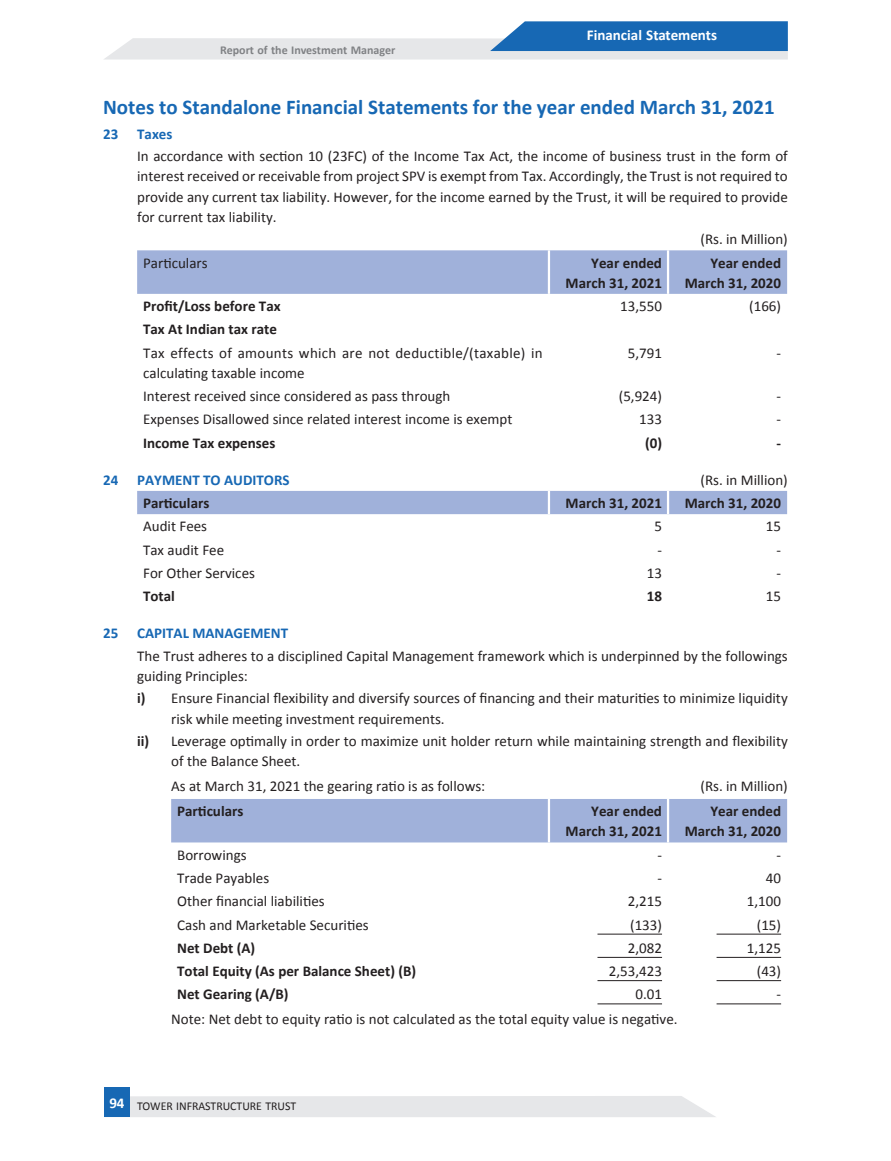
<style>
.page{position:relative;width:891px;height:1161px;background:#fff}
.page>*{position:absolute;margin:0;border:0;box-sizing:border-box;transform-origin:0 0}
.t1{font:700 21px "Calibri";color:#1768b4}
.t2{font:15px/20.2px "Calibri";color:#231f20}
.t3{font:700 15px "Calibri";color:#231f20}
.t4{font:15px/20.2px "Calibri";letter-spacing:.02em;color:#231f20}
.t5{font:700 15px "Calibri";color:#1768b4}
.t6{font:700 15px "Calibri";color:#fff}
.t7{font:700 12px "Calibri";color:#808285}
.t8{font:12px "Calibri";color:#231f20}
.s1{font-weight:700}
</style>
<div class="page">
<div style="left:130px;top:1096px;width:586px;height:21px;background:#e6e7e9"></div>
<div style="left:104px;top:1087px;width:26px;height:30px;background:#1768b4"></div>
<svg style="left:104px;top:21px;width:684px;height:39px"></svg>
<div style="left:137px;top:250px;width:650px;height:44px;background:#a0b1da"></div>
<hr style="left:548px;top:250px;width:2px;height:44px;background:#fff">
<hr style="left:667px;top:250px;width:2px;height:44px;background:#fff">
<div style="left:137px;top:491px;width:650px;height:23px;background:#a0b1da"></div>
<hr style="left:548px;top:491px;width:2px;height:23px;background:#fff">
<hr style="left:667px;top:491px;width:2px;height:23px;background:#fff">
<div style="left:171px;top:799px;width:616px;height:43px;background:#a0b1da"></div>
<hr style="left:548px;top:799px;width:2px;height:43px;background:#fff">
<hr style="left:667px;top:799px;width:2px;height:43px;background:#fff">
<hr style="left:597px;top:934px;width:65px;height:1px;background:#231f20">
<hr style="left:716px;top:934px;width:65px;height:1px;background:#231f20">
<hr style="left:597px;top:957px;width:65px;height:1px;background:#231f20">
<hr style="left:716px;top:957px;width:65px;height:1px;background:#231f20">
<hr style="left:597px;top:980px;width:65px;height:1px;background:#231f20">
<hr style="left:716px;top:980px;width:65px;height:1px;background:#231f20">
<hr style="left:597px;top:1003px;width:65px;height:1px;background:#231f20">
<hr style="left:716px;top:1003px;width:65px;height:1px;background:#231f20">
<p class="t7" style="left:220px;top:42px;width:177px">Report of the Investment Manager</p>
<p class="t6" style="left:587px;top:26px;width:132px">Financial Statements</p>
<p class="t1" style="left:103px;top:94px;width:673px">Notes to Standalone Financial Statements for the year ended March 31, 2021</p>
<p class="t5" style="left:103px;top:125px;width:17px">23</p>
<p class="t5" style="left:137px;top:125px;width:37px">Taxes</p>
<p class="t2" style="left:137px;top:145px;width:652px;text-align:justify">In accordance with section 10 (23FC) of the Income Tax Act, the income of business trust in the form of interest received or receivable from project SPV is exempt from Tax. Accordingly, the Trust is not required to provide any current tax liability. However, for the income earned by the Trust, it will be required to provide for current tax liability.</p>
<p class="t2" style="left:700px;top:229px;width:89px">(Rs. in Million)</p>
<p class="t2" style="left:143px;top:252px;width:66px">Particulars</p>
<p class="t3" style="left:591px;top:253px;width:72px">Year ended</p>
<p class="t3" style="left:565px;top:274px;width:98px">March 31, 2021</p>
<p class="t3" style="left:710px;top:253px;width:72px">Year ended</p>
<p class="t3" style="left:685px;top:274px;width:98px">March 31, 2020</p>
<p class="t3" style="left:143px;top:297px;width:139px">Profit/Loss before Tax</p>
<p class="t2" style="left:620px;top:295px;width:43px">13,550</p>
<p class="t2" style="left:749px;top:295px;width:33px">(166)</p>
<p class="t3" style="left:143px;top:320px;width:135px">Tax At Indian tax rate</p>
<p class="t4" style="left:143px;top:342px;width:401px">Tax effects of amounts which are not deductible/(taxable) in calculating taxable income</p>
<p class="t2" style="left:628px;top:342px;width:36px">5,791</p>
<p class="t2" style="left:776px;top:342px;width:6px">-</p>
<p class="t2" style="left:143px;top:385px;width:309px">Interest received since considered as pass through</p>
<p class="t2" style="left:619px;top:385px;width:45px">(5,924)</p>
<p class="t2" style="left:776px;top:385px;width:6px">-</p>
<p class="t2" style="left:143px;top:409px;width:371px">Expenses Disallowed since related interest income is exempt</p>
<p class="t2" style="left:639px;top:409px;width:24px">133</p>
<p class="t2" style="left:776px;top:409px;width:6px">-</p>
<p class="t3" style="left:143px;top:433px;width:134px">Income Tax expenses</p>
<p class="t3" style="left:645px;top:433px;width:18px">(0)</p>
<p class="t3" style="left:776px;top:433px;width:6px">-</p>
<p class="t5" style="left:103px;top:471px;width:17px">24</p>
<p class="t5" style="left:137px;top:471px;width:154px">PAYMENT TO AUDITORS</p>
<p class="t2" style="left:700px;top:469px;width:89px">(Rs. in Million)</p>
<p class="t3" style="left:143px;top:494px;width:68px">Particulars</p>
<p class="t3" style="left:565px;top:494px;width:98px">March 31, 2021</p>
<p class="t3" style="left:685px;top:494px;width:98px">March 31, 2020</p>
<p class="t2" style="left:143px;top:516px;width:65px">Audit Fees</p>
<p class="t2" style="left:654px;top:516px;width:9px">5</p>
<p class="t2" style="left:766px;top:516px;width:17px">15</p>
<p class="t2" style="left:143px;top:539px;width:82px">Tax audit Fee</p>
<p class="t2" style="left:657px;top:539px;width:6px">-</p>
<p class="t2" style="left:776px;top:539px;width:6px">-</p>
<p class="t2" style="left:143px;top:562px;width:113px">For Other Services</p>
<p class="t2" style="left:647px;top:562px;width:17px">13</p>
<p class="t2" style="left:776px;top:562px;width:6px">-</p>
<p class="t3" style="left:143px;top:587px;width:33px">Total</p>
<p class="t3" style="left:647px;top:587px;width:17px">18</p>
<p class="t2" style="left:766px;top:585px;width:17px">15</p>
<p class="t5" style="left:103px;top:624px;width:17px">25</p>
<p class="t5" style="left:137px;top:624px;width:153px">CAPITAL MANAGEMENT</p>
<p class="t2" style="left:137px;top:645px;width:652px">The Trust adheres to a disciplined Capital Management framework which is underpinned by the followings guiding Principles:</p>
<p class="t2" style="left:171px;top:688px;width:618px;text-indent:-34px"><span class="s1">i)</span> Ensure Financial flexibility and diversify sources of financing and their maturities to minimize liquidity risk while meeting investment requirements.</p>
<p class="t2" style="left:171px;top:730px;width:618px;text-indent:-34px"><span class="s1">ii)</span> Leverage optimally in order to maximize unit holder return while maintaining strength and flexibility of the Balance Sheet.</p>
<p class="t2" style="left:171px;top:775px;width:316px">As at March 31, 2021 the gearing ratio is as follows:</p>
<p class="t2" style="left:700px;top:775px;width:89px">(Rs. in Million)</p>
<p class="t3" style="left:177px;top:802px;width:68px">Particulars</p>
<p class="t3" style="left:591px;top:802px;width:72px">Year ended</p>
<p class="t3" style="left:565px;top:822px;width:98px">March 31, 2021</p>
<p class="t3" style="left:710px;top:802px;width:72px">Year ended</p>
<p class="t3" style="left:685px;top:822px;width:98px">March 31, 2020</p>
<p class="t2" style="left:177px;top:844px;width:71px">Borrowings</p>
<p class="t2" style="left:657px;top:844px;width:6px">-</p>
<p class="t2" style="left:776px;top:844px;width:6px">-</p>
<p class="t2" style="left:177px;top:867px;width:94px">Trade Payables</p>
<p class="t2" style="left:657px;top:867px;width:6px">-</p>
<p class="t2" style="left:766px;top:867px;width:17px">40</p>
<p class="t2" style="left:177px;top:890px;width:149px">Other financial liabilities</p>
<p class="t2" style="left:628px;top:890px;width:36px">2,215</p>
<p class="t2" style="left:747px;top:890px;width:36px">1,100</p>
<p class="t2" style="left:177px;top:914px;width:193px">Cash and Marketable Securities</p>
<p class="t2" style="left:630px;top:914px;width:33px">(133)</p>
<p class="t2" style="left:757px;top:914px;width:26px">(15)</p>
<p class="t3" style="left:177px;top:938px;width:80px">Net Debt (A)</p>
<p class="t2" style="left:628px;top:937px;width:36px">2,082</p>
<p class="t2" style="left:747px;top:937px;width:36px">1,125</p>
<p class="t3" style="left:177px;top:962px;width:240px">Total Equity (As per Balance Sheet) (B)</p>
<p class="t2" style="left:609px;top:960px;width:55px">2,53,423</p>
<p class="t2" style="left:757px;top:960px;width:26px">(43)</p>
<p class="t3" style="left:177px;top:985px;width:113px">Net Gearing (A/B)</p>
<p class="t2" style="left:635px;top:983px;width:28px">0.01</p>
<p class="t2" style="left:776px;top:983px;width:6px">-</p>
<p class="t2" style="left:171px;top:1008px;width:508px">Note: Net debt to equity ratio is not calculated as the total equity value is negative.</p>
<p class="t8" style="left:109px;top:1098px;width:188px"><sup>94</sup> TOWER INFRASTRUCTURE TRUST</p>
</div>
